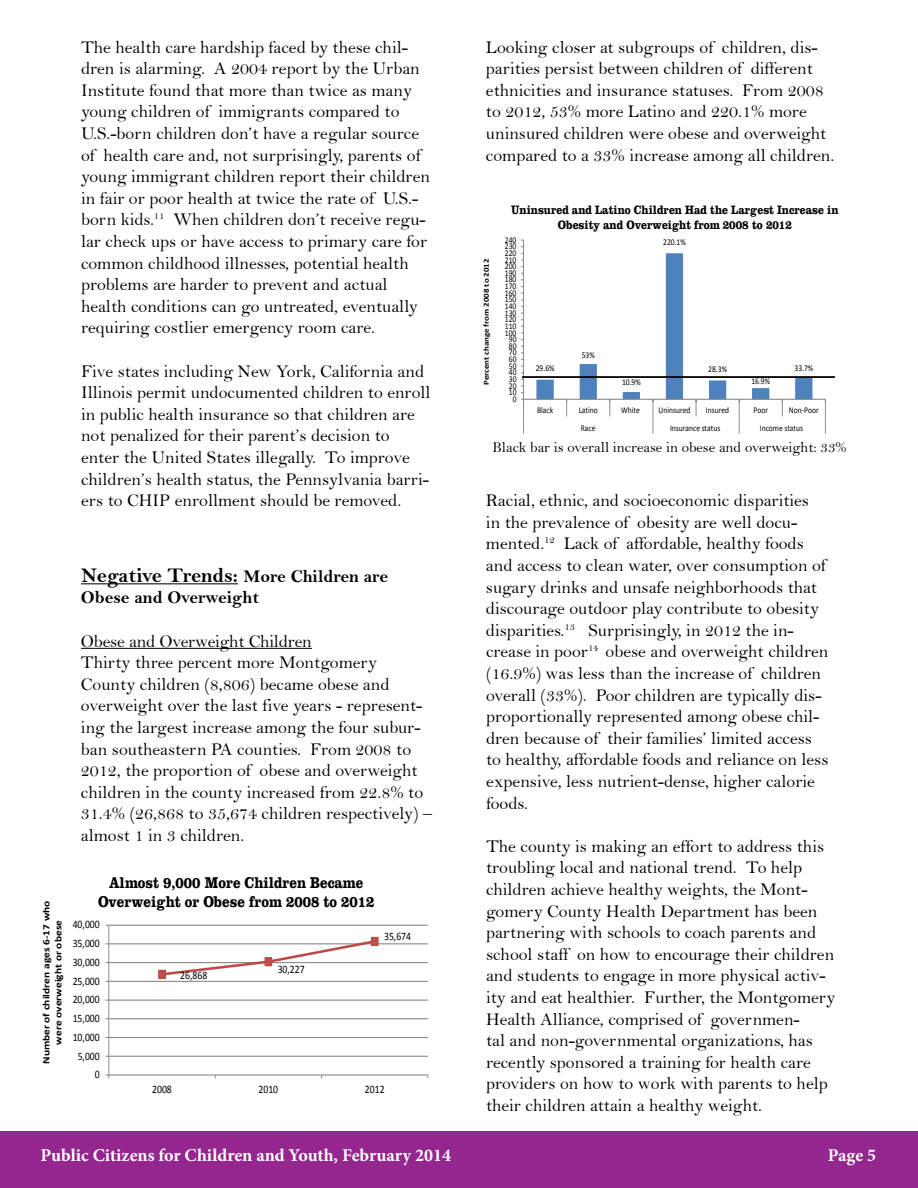
<style>
.page{position:relative;width:918px;height:1188px;background:#fff}
.page>*{position:absolute;margin:0;border:0;box-sizing:border-box;transform-origin:0 0}
.t1{font:21px "Bell MT Bold";letter-spacing:-.005em;color:#000}
.t2{font:18px/21.6px "Bell";color:#000}
.t3{font:700 18px "Minion Pro";color:#fff}
.t4{font:18px "Bell MT Bold";color:#000}
.t5{font:700 16.05px/19px "Clarendon";color:#000;text-align:center;scale:.85 1}
.t6{font:15px "Bell";color:#000}
.t7{font:700 12.45px/14.9px "Clarendon";color:#000;text-align:center;scale:.85 1}
.t8{font:11.4px "Calibri";color:#000;scale:.85 1}
.t9{font:700 9.75px/12px "Calibri";letter-spacing:.005em;color:#000;text-align:center;scale:1.17 1}
.t10{font:8.85px "Calibri";color:#000;scale:.85 1}
.t11{font:700 7.65px "Calibri";color:#000;scale:1.17 1}
.s1{font-size:18px}
</style>
<div class="page">
<div style="left:0;top:1132px;width:918px;height:56px;background:#95258f"></div>
<hr style="left:81px;top:583px;width:157px;height:1px;background:#000">
<hr style="left:81px;top:648px;width:231px;height:1px;background:#000">
<hr style="left:109px;top:1056px;width:319px;height:1px;background:#868686">
<hr style="left:109px;top:1037px;width:319px;height:1px;background:#868686">
<hr style="left:109px;top:1018px;width:319px;height:1px;background:#868686">
<hr style="left:109px;top:1000px;width:319px;height:1px;background:#868686">
<hr style="left:109px;top:981px;width:319px;height:1px;background:#868686">
<hr style="left:109px;top:962px;width:319px;height:1px;background:#868686">
<hr style="left:109px;top:944px;width:319px;height:1px;background:#868686">
<hr style="left:109px;top:925px;width:319px;height:1px;background:#868686">
<hr style="left:108px;top:925px;width:1px;height:150px;background:#868686">
<hr style="left:109px;top:1075px;width:319px;height:1px;background:#868686">
<svg style="left:160px;top:938px;width:217px;height:38px"></svg>
<div style="left:159px;top:970px;width:6px;height:8px;background:#c0504d"></div>
<div style="left:158px;top:970px;width:8px;height:9px;border:1px solid #bd4a47"></div>
<div style="left:265px;top:958px;width:7px;height:8px;background:#c0504d"></div>
<div style="left:265px;top:957px;width:7px;height:9px;border:1px solid #bd4a47"></div>
<div style="left:371px;top:937px;width:7px;height:8px;background:#c0504d"></div>
<div style="left:371px;top:937px;width:8px;height:9px;border:1px solid #bd4a47"></div>
<hr style="left:523px;top:240px;width:1px;height:159px;background:#868686">
<hr style="left:524px;top:399px;width:301px;height:1px;background:#868686">
<svg style="left:521px;top:399px;width:3px;height:35px"></svg>
<svg style="left:536px;top:253px;width:276px;height:181px"></svg>
<svg style="left:825px;top:399px;width:1px;height:35px"></svg>
<hr style="left:522px;top:376px;width:313px;height:2px;background:#000">
<p class="t2" style="left:81px;top:38px;width:351px">The health care hardship faced by these chil&shy;dren is alarming. A 2004 report by the Urban Institute found that more than twice as many young children of immigrants compared to U.S.-born children don’t have a regular source of health care and, not surprisingly, parents of young immigrant children report their children in fair or poor health at twice the rate of U.S.- born kids.<sup>11</sup> When children don’t receive regu&shy;lar check ups or have access to primary care for common childhood illnesses, potential health problems are harder to prevent and actual health conditions can go untreated, eventually requiring costlier emergency room care.</p>
<p class="t2" style="left:81px;top:362px;width:351px">Five states including New York, California and Illinois permit undocumented children to enroll in public health insurance so that children are not penalized for their parent’s decision to enter the United States illegally. To improve children’s health status, the Pennsylvania barri&shy;ers to CHIP enrollment should be removed.</p>
<p class="t1" style="left:81px;top:563px;width:308px">Negative Trends: <span class="s1">More Children are</span></p>
<p class="t4" style="left:81px;top:587px;width:180px">Obese and Overweight</p>
<p class="t2" style="left:81px;top:632px;width:353px">Obese and Overweight Children<br>Thirty three percent more Montgomery County children (8,806) became obese and overweight over the last five years - represent&shy;ing the largest increase among the four subur&shy;ban southeastern PA counties. From 2008 to 2012, the proportion of obese and overweight children in the county increased from 22.8% to 31.4% (26,868 to 35,674 children respectively) – almost 1 in 3 children.</p>
<p class="t9" style="left:40px;top:1064px;width:141px;rotate:-90deg">Number of children ages 6-17 who were overweight or obese</p>
<p class="t5" style="left:98px;top:874px;width:327px">Almost 9,000 More Children Became<br>Overweight or Obese from 2008 to 2012</p>
<p class="t8" style="left:73px;top:918px;width:33px">40,000</p>
<p class="t8" style="left:73px;top:936px;width:33px">35,000</p>
<p class="t8" style="left:73px;top:955px;width:33px">30,000</p>
<p class="t8" style="left:73px;top:974px;width:33px">25,000</p>
<p class="t8" style="left:73px;top:993px;width:33px">20,000</p>
<p class="t8" style="left:73px;top:1011px;width:33px">15,000</p>
<p class="t8" style="left:73px;top:1030px;width:33px">10,000</p>
<p class="t8" style="left:78px;top:1049px;width:28px">5,000</p>
<p class="t8" style="left:95px;top:1067px;width:7px">0</p>
<p class="t8" style="left:180px;top:969px;width:33px">26,868</p>
<p class="t8" style="left:278px;top:963px;width:33px">30,227</p>
<p class="t8" style="left:384px;top:929px;width:33px">35,674</p>
<p class="t8" style="left:152px;top:1082px;width:25px">2008</p>
<p class="t8" style="left:259px;top:1082px;width:25px">2010</p>
<p class="t8" style="left:365px;top:1082px;width:25px">2012</p>
<p class="t2" style="left:486px;top:38px;width:350px">Looking closer at subgroups of children, dis&shy;parities persist between children of different ethnicities and insurance statuses. From 2008 to 2012, 53% more Latino and 220.1% more uninsured children were obese and overweight compared to a 33% increase among all children.</p>
<p class="t11" style="left:482px;top:385px;width:110px;rotate:-90deg">Percent change from 2008 to 2012</p>
<p class="t7" style="left:511px;top:202px;width:386px">Uninsured and Latino Children Had the Largest Increase in<br>Obesity and Overweight from 2008 to 2012</p>
<p class="t10" style="left:505px;top:234px;width:15px">240</p>
<p class="t10" style="left:505px;top:241px;width:15px">230</p>
<p class="t10" style="left:505px;top:247px;width:15px">220</p>
<p class="t10" style="left:505px;top:254px;width:15px">210</p>
<p class="t10" style="left:505px;top:261px;width:15px">200</p>
<p class="t10" style="left:505px;top:267px;width:15px">190</p>
<p class="t10" style="left:505px;top:274px;width:15px">180</p>
<p class="t10" style="left:505px;top:281px;width:15px">170</p>
<p class="t10" style="left:505px;top:287px;width:15px">160</p>
<p class="t10" style="left:505px;top:294px;width:15px">150</p>
<p class="t10" style="left:505px;top:301px;width:15px">140</p>
<p class="t10" style="left:505px;top:307px;width:15px">130</p>
<p class="t10" style="left:505px;top:314px;width:15px">120</p>
<p class="t10" style="left:505px;top:320px;width:15px">110</p>
<p class="t10" style="left:505px;top:327px;width:15px">100</p>
<p class="t10" style="left:509px;top:334px;width:11px">90</p>
<p class="t10" style="left:509px;top:340px;width:11px">80</p>
<p class="t10" style="left:509px;top:347px;width:11px">70</p>
<p class="t10" style="left:509px;top:354px;width:11px">60</p>
<p class="t10" style="left:509px;top:360px;width:11px">50</p>
<p class="t10" style="left:509px;top:367px;width:11px">40</p>
<p class="t10" style="left:509px;top:374px;width:11px">30</p>
<p class="t10" style="left:509px;top:380px;width:11px">20</p>
<p class="t10" style="left:509px;top:387px;width:11px">10</p>
<p class="t10" style="left:513px;top:393px;width:6px">0</p>
<p class="t10" style="left:663px;top:237px;width:28px">220.1%</p>
<p class="t10" style="left:536px;top:362px;width:24px">29.6%</p>
<p class="t10" style="left:582px;top:349px;width:17px">53%</p>
<p class="t10" style="left:622px;top:376px;width:24px">10.9%</p>
<p class="t10" style="left:708px;top:363px;width:24px">28.3%</p>
<p class="t10" style="left:751px;top:376px;width:24px">16.9%</p>
<p class="t10" style="left:795px;top:362px;width:24px">33.7%</p>
<p class="t10" style="left:537px;top:405px;width:20px">Black</p>
<p class="t10" style="left:579px;top:405px;width:24px">Latino</p>
<p class="t10" style="left:621px;top:405px;width:24px">White</p>
<p class="t10" style="left:659px;top:405px;width:39px">Uninsured</p>
<p class="t10" style="left:706px;top:405px;width:29px">Insured</p>
<p class="t10" style="left:753px;top:405px;width:19px">Poor</p>
<p class="t10" style="left:789px;top:405px;width:37px">Non-Poor</p>
<p class="t10" style="left:581px;top:422px;width:19px">Race</p>
<p class="t10" style="left:670px;top:422px;width:61px">Insurance status</p>
<p class="t10" style="left:760px;top:422px;width:52px">Income status</p>
<p class="t6" style="left:493px;top:441px;width:356px">Black bar is overall increase in obese and overweight: 33%</p>
<p class="t2" style="left:486px;top:491px;width:344px">Racial, ethnic, and socioeconomic disparities<br>in the prevalence of obesity are well docu&shy;mented.<sup>12</sup> Lack of affordable, healthy foods and access to clean water, over consumption of sugary drinks and unsafe neighborhoods that discourage outdoor play contribute to obesity disparities.<sup>13</sup> Surprisingly, in 2012 the in&shy;crease in poor<sup>14</sup> obese and overweight children (16.9%) was less than the increase of children overall (33%). Poor children are typically dis&shy;proportionally represented among obese chil&shy;dren because of their families’ limited access to healthy, affordable foods and reliance on less expensive, less nutrient-dense, higher calorie foods.</p>
<p class="t2" style="left:486px;top:837px;width:351px">The county is making an effort to address this troubling local and national trend. To help children achieve healthy weights, the Mont&shy;gomery County Health Department has been partnering with schools to coach parents and school staff on how to encourage their children and students to engage in more physical activ&shy;ity and eat healthier. Further, the Montgomery Health Alliance, comprised of governmen-<br>tal and non-governmental organizations, has recently sponsored a training for health care providers on how to work with parents to help their children attain a healthy weight.</p>
<p class="t3" style="left:40px;top:1148px;width:412px">Public Citizens for Children and Youth, February 2014</p>
<p class="t3" style="left:828px;top:1148px;width:50px">Page 5</p>
</div>
